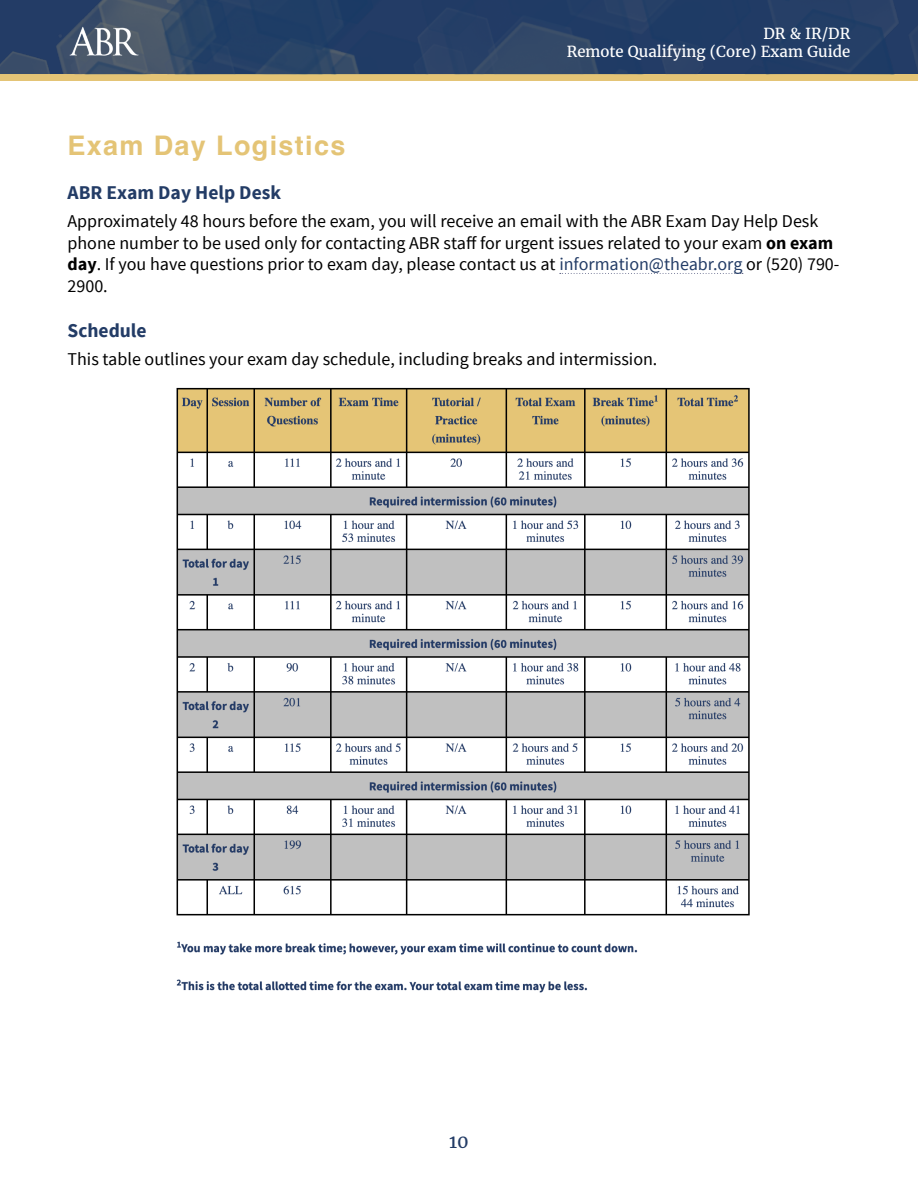
<style>
.page{position:relative;width:918px;height:1188px;background:#fff}
.page>*{position:absolute;margin:0;border:0;box-sizing:border-box;transform-origin:0 0}
.t1{font:700 27px "Helvetica";letter-spacing:.05em;color:#e4c476}
.t2{font:700 19.5px "Source Sans Pro";color:#233c66}
.t3{font:18px/21.6px "Source Sans Pro";color:#000}
.t4{font:18px "Merriweather";color:#233c66}
.t5{font:15px/18px "Merriweather";color:#fff;text-align:right}
.s1{font-weight:700}
.s2{color:#233c66}
</style>
<div class="page">
<div style="left:0;top:74px;width:918px;height:7px;background:#e4c476"></div>
<img style="left:0;top:0;width:918px;height:74px">
<img style="left:67px;top:25px;width:74px;height:32px">
<svg style="left:560px;top:273px;width:183px;height:1px"></svg>
<img style="left:176px;top:387px;width:574px;height:606px">
<p class="t5" style="left:567px;top:23px;width:285px">DR &amp; IR/DR<br>Remote Qualifying (Core) Exam Guide</p>
<h1 class="t1" style="left:68px;top:129px;width:280px">Exam Day Logistics</h1>
<p class="t2" style="left:68px;top:180px;width:215px">ABR Exam Day Help Desk</p>
<p class="t3" style="left:68px;top:211px;width:774px">Approximately 48 hours before the exam, you will receive an email with the ABR Exam Day Help Desk phone number to be used only for contacting ABR staff for urgent issues related to your exam <span class="s1">on exam day</span>. If you have questions prior to exam day, please contact us at <span class="s2">information@theabr.org</span> or (520) 790- 2900.</p>
<p class="t2" style="left:68px;top:318px;width:81px">Schedule</p>
<p class="t3" style="left:68px;top:349px;width:591px">This table outlines your exam day schedule, including breaks and intermission.</p>
<p class="t4" style="left:449px;top:1126px;width:21px">10</p>
</div>
